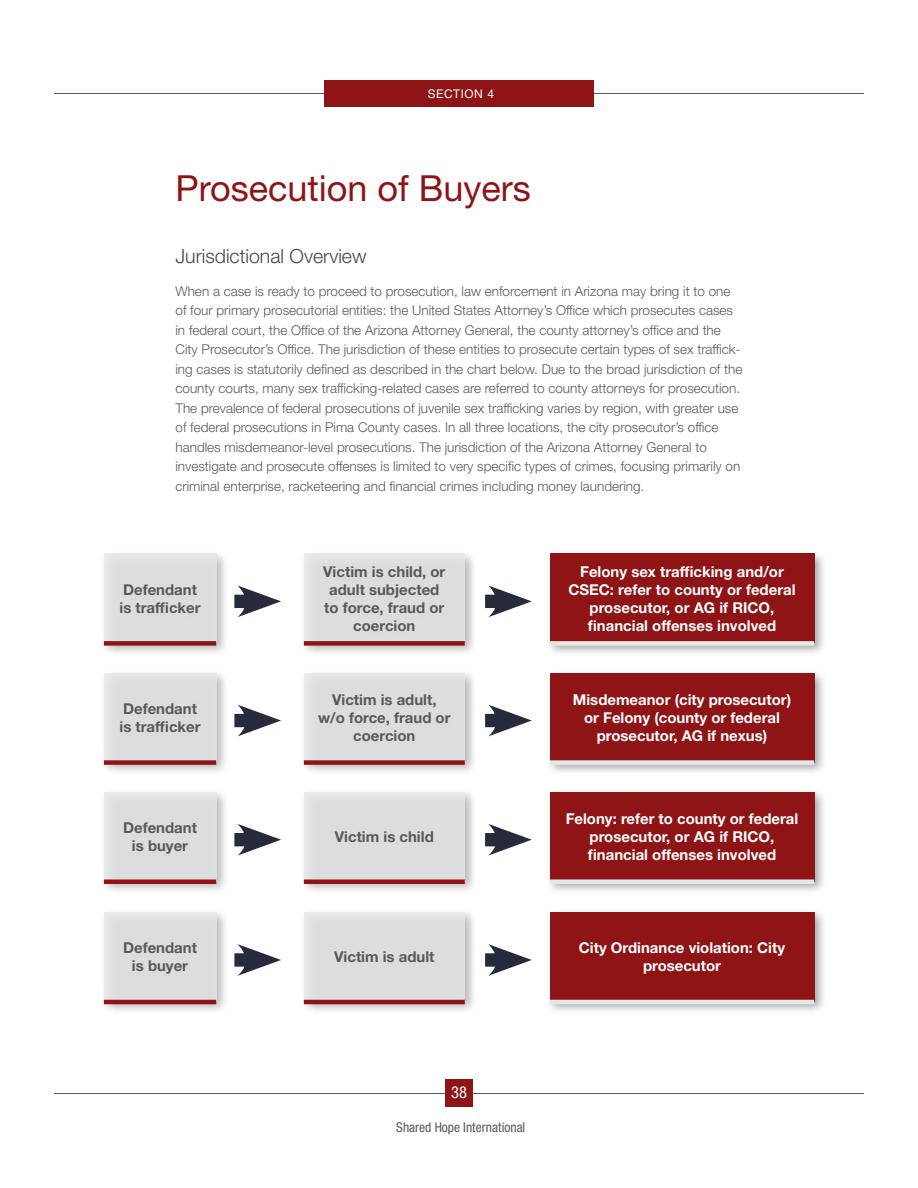
<style>
.page{position:relative;width:918px;height:1188px;background:#fff}
.page>*{position:absolute;margin:0;border:0;box-sizing:border-box;transform-origin:0 0}
.t1{font:36px "Helvetica Neue LT Std";color:#8e1416}
.t2{font:300 19.5px "Helvetica Neue LT Std";color:#454554}
.t3{font:condensed 16.5px "Helvetica Neue LT Std";color:#fff}
.t4{font:700 15px/17.9px "Helvetica Neue LT Std";color:#fff;text-align:center}
.t5{font:700 15px/17.9px "Helvetica Neue LT Std";color:#58595b;text-align:center}
.t6{font:300 13.5px/19.5px "Helvetica Neue LT Std";color:#58595b}
.t7{font:condensed 13.5px "Helvetica Neue LT Std";color:#58595b}
.t8{font:12px "Helvetica Neue LT Std";letter-spacing:.05em;color:#fff}
</style>
<div class="page">
<hr style="left:54px;top:1093px;width:810px;height:1px;background:#58595b">
<div style="left:445px;top:1079px;width:28px;height:28px;background:#8e1416"></div>
<hr style="left:54px;top:93px;width:810px;height:1px;background:#58595b">
<div style="left:324px;top:80px;width:270px;height:27px;background:#8e1416"></div>
<div style="left:100px;top:669px;width:130px;height:107px;background:#000;opacity:.35"></div>
<div style="left:104px;top:673px;width:112px;height:90px;background:#dcddde"></div>
<div style="left:300px;top:669px;width:178px;height:107px;background:#000;opacity:.35"></div>
<div style="left:304px;top:673px;width:161px;height:90px;background:#dcddde"></div>
<div style="left:546px;top:669px;width:281px;height:107px;background:#000;opacity:.35"></div>
<div style="left:550px;top:673px;width:264px;height:90px;background:#8e1416"></div>
<div style="left:234px;top:714px;width:22px;height:13px;background:#262a3c"></div>
<svg style="left:238px;top:705px;width:43px;height:31px"></svg>
<div style="left:485px;top:714px;width:21px;height:13px;background:#262a3c"></div>
<svg style="left:488px;top:705px;width:44px;height:31px"></svg>
<div style="left:104px;top:760px;width:112px;height:5px;background:#8e1416"></div>
<div style="left:304px;top:760px;width:161px;height:5px;background:#8e1416"></div>
<div style="left:550px;top:760px;width:264px;height:5px;background:#e6e7e8"></div>
<div style="left:100px;top:908px;width:130px;height:107px;background:#000;opacity:.35"></div>
<div style="left:104px;top:912px;width:112px;height:90px;background:#dcddde"></div>
<div style="left:300px;top:908px;width:178px;height:107px;background:#000;opacity:.35"></div>
<div style="left:304px;top:912px;width:161px;height:90px;background:#dcddde"></div>
<div style="left:546px;top:908px;width:281px;height:107px;background:#000;opacity:.35"></div>
<div style="left:550px;top:912px;width:264px;height:90px;background:#8e1416"></div>
<div style="left:234px;top:953px;width:22px;height:14px;background:#262a3c"></div>
<svg style="left:238px;top:944px;width:43px;height:32px"></svg>
<div style="left:485px;top:953px;width:21px;height:14px;background:#262a3c"></div>
<svg style="left:488px;top:944px;width:44px;height:32px"></svg>
<hr style="left:104px;top:1000px;width:112px;height:4px;background:#8e1416">
<hr style="left:304px;top:1000px;width:161px;height:4px;background:#8e1416">
<hr style="left:550px;top:1000px;width:264px;height:4px;background:#e6e7e8">
<div style="left:100px;top:788px;width:130px;height:107px;background:#000;opacity:.35"></div>
<div style="left:104px;top:792px;width:112px;height:90px;background:#dcddde"></div>
<div style="left:300px;top:788px;width:178px;height:107px;background:#000;opacity:.35"></div>
<div style="left:304px;top:792px;width:161px;height:90px;background:#dcddde"></div>
<div style="left:546px;top:788px;width:281px;height:107px;background:#000;opacity:.35"></div>
<div style="left:550px;top:792px;width:264px;height:90px;background:#8e1416"></div>
<div style="left:234px;top:833px;width:22px;height:13px;background:#262a3c"></div>
<svg style="left:238px;top:824px;width:43px;height:32px"></svg>
<div style="left:485px;top:833px;width:21px;height:13px;background:#262a3c"></div>
<svg style="left:488px;top:824px;width:44px;height:32px"></svg>
<div style="left:104px;top:879px;width:112px;height:5px;background:#8e1416"></div>
<div style="left:304px;top:879px;width:161px;height:5px;background:#8e1416"></div>
<div style="left:550px;top:879px;width:264px;height:5px;background:#e6e7e8"></div>
<div style="left:100px;top:550px;width:130px;height:107px;background:#000;opacity:.35"></div>
<div style="left:104px;top:554px;width:112px;height:89px;background:#dcddde"></div>
<div style="left:300px;top:550px;width:178px;height:107px;background:#000;opacity:.35"></div>
<div style="left:304px;top:554px;width:161px;height:89px;background:#dcddde"></div>
<div style="left:546px;top:550px;width:281px;height:107px;background:#000;opacity:.35"></div>
<div style="left:550px;top:554px;width:264px;height:89px;background:#8e1416"></div>
<div style="left:234px;top:595px;width:22px;height:13px;background:#262a3c"></div>
<svg style="left:238px;top:585px;width:43px;height:32px"></svg>
<div style="left:485px;top:595px;width:21px;height:13px;background:#262a3c"></div>
<svg style="left:488px;top:585px;width:44px;height:32px"></svg>
<div style="left:104px;top:641px;width:112px;height:5px;background:#8e1416"></div>
<div style="left:304px;top:641px;width:161px;height:5px;background:#8e1416"></div>
<div style="left:550px;top:641px;width:264px;height:5px;background:#e6e7e8"></div>
<p class="t8" style="left:428px;top:87px;width:68px">SECTION 4</p>
<h1 class="t1" style="left:176px;top:167px;width:357px">Prosecution of Buyers</h1>
<h2 class="t2" style="left:176px;top:244px;width:193px">Jurisdictional Overview</h2>
<p class="t6" style="left:176px;top:281px;width:568px">When a case is ready to proceed to prosecution, law enforcement in Arizona may bring it to one of four primary prosecutorial entities: the United States Attorney’s Office which prosecutes cases in federal court, the Office of the Arizona Attorney General, the county attorney’s office and the City Prosecutor’s Office. The jurisdiction of these entities to prosecute certain types of sex traffick&shy;ing cases is statutorily defined as described in the chart below. Due to the broad jurisdiction of the county courts, many sex trafficking-related cases are referred to county attorneys for prosecution.<br>The prevalence of federal prosecutions of juvenile sex trafficking varies by region, with greater use of federal prosecutions in Pima County cases. In all three locations, the city prosecutor’s office handles misdemeanor-level prosecutions. The jurisdiction of the Arizona Attorney General to investigate and prosecute offenses is limited to very specific types of crimes, focusing primarily on criminal enterprise, racketeering and financial crimes including money laundering.</p>
<p class="t5" style="left:120px;top:580px;width:83px;text-align:left">Defendant is trafficker</p>
<p class="t5" style="left:323px;top:562px;width:124px">Victim is child, or adult subjected to force, fraud or coercion</p>
<p class="t4" style="left:568px;top:562px;width:229px">Felony sex trafficking and/or<br>CSEC: refer to county or federal prosecutor, or AG if RICO, financial offenses involved</p>
<p class="t5" style="left:120px;top:699px;width:83px;text-align:left">Defendant is trafficker</p>
<p class="t5" style="left:318px;top:690px;width:134px">Victim is adult, w/o force, fraud or coercion</p>
<p class="t4" style="left:573px;top:690px;width:220px">Misdemeanor (city prosecutor) or Felony (county or federal prosecutor, AG if nexus)</p>
<p class="t5" style="left:123px;top:819px;width:75px">Defendant is buyer</p>
<p class="t5" style="left:335px;top:828px;width:100px">Victim is child</p>
<p class="t4" style="left:566px;top:810px;width:234px">Felony: refer to county or federal prosecutor, or AG if RICO, financial offenses involved</p>
<p class="t5" style="left:123px;top:939px;width:75px">Defendant is buyer</p>
<p class="t5" style="left:334px;top:948px;width:102px">Victim is adult</p>
<p class="t4" style="left:579px;top:939px;width:208px">City Ordinance violation: City prosecutor</p>
<p class="t3" style="left:451px;top:1083px;width:17px">38</p>
<p class="t7" style="left:396px;top:1120px;width:131px">Shared Hope International</p>
</div>
